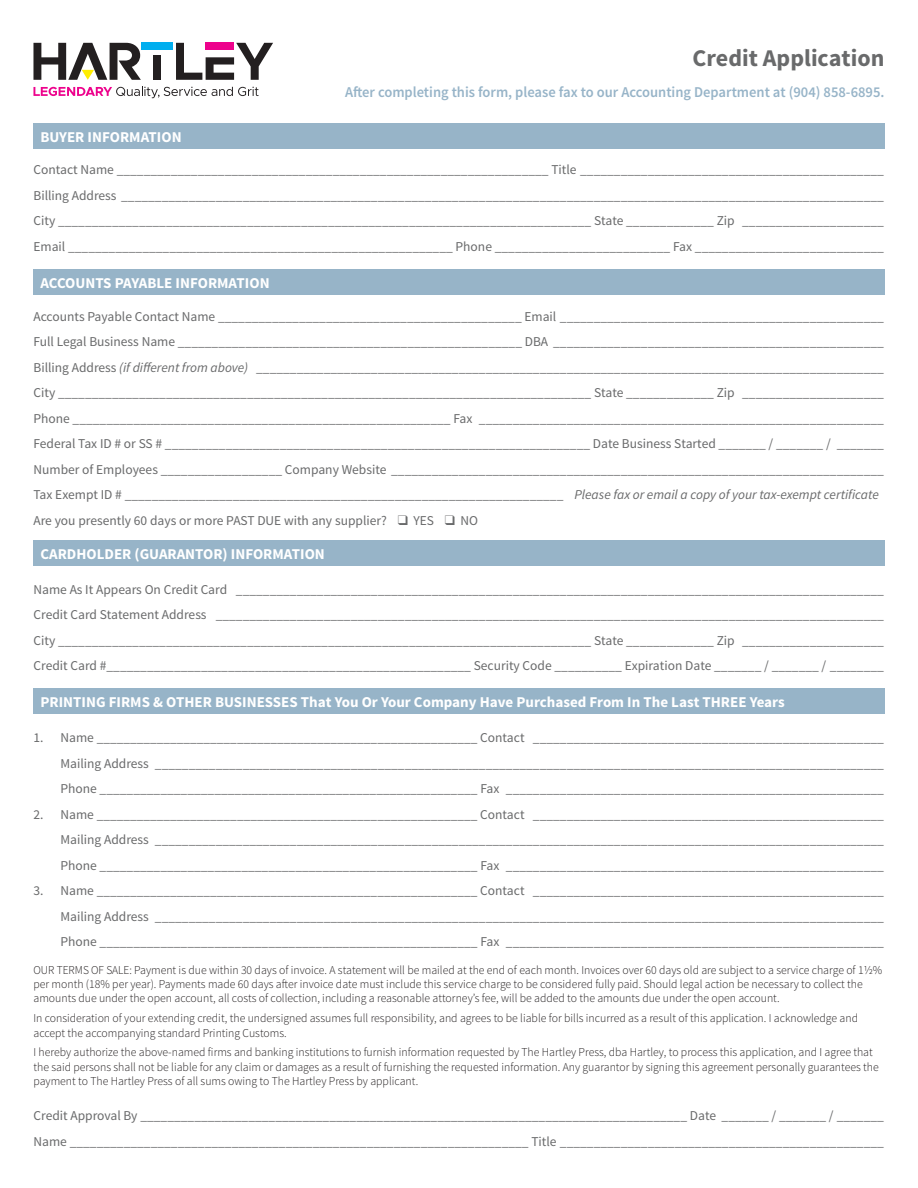
<style>
.page{position:relative;width:918px;height:1188px;background:#fff}
.page>*{position:absolute;margin:0;border:0;box-sizing:border-box;transform-origin:0 0}
.t1{font:700 24px "Source Sans Pro";color:#696a6b}
.t2{font:700 15px "Source Sans Pro";color:#fff}
.t3{font:600 15px "Source Sans Pro";color:#97b4c8}
.t4{font:13.5px "Source Sans Pro";color:#696a6b}
.t5{font:300 12px/14.4px "Source Sans Pro";color:#231f20}
.t6{font:300 12px/14.4px "Source Sans Pro";color:#231f20;scale:.96 1}
.s1{font-style:italic}
</style>
<div class="page">
<svg style="left:33px;top:87px;width:226px;height:11px"></svg>
<svg style="left:176px;top:43px;width:97px;height:37px"></svg>
<div style="left:142px;top:43px;width:31px;height:7px;background:#00aeef"></div>
<div style="left:153px;top:55px;width:8px;height:25px;background:#231f20"></div>
<svg style="left:33px;top:43px;width:108px;height:37px"></svg>
<div style="left:33px;top:123px;width:852px;height:26px;background:#97b4c8"></div>
<div style="left:33px;top:269px;width:852px;height:26px;background:#97b4c8"></div>
<div style="left:33px;top:540px;width:852px;height:26px;background:#97b4c8"></div>
<div style="left:33px;top:688px;width:852px;height:26px;background:#97b4c8"></div>
<p class="t2" style="left:40px;top:127px;width:143px">BUYER INFORMATION</p>
<p class="t1" style="left:692px;top:42px;width:194px">Credit Application</p>
<p class="t3" style="left:345px;top:82px;width:541px">After completing this form, please fax to our Accounting Department at (904) 858-6895.</p>
<p class="t4" style="left:33px;top:162px;width:852px">Contact Name ________________________________________________________________ Title _____________________________________________</p>
<p class="t4" style="left:33px;top:187px;width:852px">Billing Address _________________________________________________________________________________________________________________</p>
<p class="t4" style="left:33px;top:213px;width:852px">City _______________________________________________________________________________ State _____________ Zip _____________________</p>
<p class="t4" style="left:33px;top:238px;width:852px">Email _________________________________________________________ Phone __________________________ Fax ____________________________</p>
<p class="t2" style="left:40px;top:273px;width:231px">ACCOUNTS PAYABLE INFORMATION</p>
<p class="t4" style="left:33px;top:308px;width:852px">Accounts Payable Contact Name _____________________________________________ Email ________________________________________________</p>
<p class="t4" style="left:33px;top:333px;width:852px">Full Legal Business Name ___________________________________________________ DBA _________________________________________________</p>
<p class="t4" style="left:33px;top:359px;width:852px">Billing Address <span class="s1">(if different from above)</span> _____________________________________________________________________________________________</p>
<p class="t4" style="left:33px;top:384px;width:852px">City _______________________________________________________________________________ State _____________ Zip _____________________</p>
<p class="t4" style="left:33px;top:410px;width:852px">Phone ________________________________________________________ Fax ____________________________________________________________</p>
<p class="t4" style="left:33px;top:435px;width:852px">Federal Tax ID # or SS # _______________________________________________________________ Date Business Started _______ / _______ / _______</p>
<p class="t4" style="left:33px;top:461px;width:852px">Number of Employees __________________ Company Website _________________________________________________________________________</p>
<p class="t4" style="left:33px;top:486px;width:847px">Tax Exempt ID # _________________________________________________________________ <span class="s1">Please fax or email a copy of your tax-exempt certificate</span></p>
<p class="t4" style="left:33px;top:512px;width:446px">Are you presently 60 days or more PAST DUE with any supplier? ❑ YES ❑ NO</p>
<p class="t2" style="left:40px;top:544px;width:286px">CARDHOLDER (GUARANTOR) INFORMATION</p>
<p class="t4" style="left:33px;top:581px;width:852px">Name As It Appears On Credit Card ________________________________________________________________________________________________</p>
<p class="t4" style="left:33px;top:607px;width:852px">Credit Card Statement Address ___________________________________________________________________________________________________</p>
<p class="t4" style="left:33px;top:632px;width:852px">City _______________________________________________________________________________ State _____________ Zip _____________________</p>
<p class="t4" style="left:33px;top:658px;width:852px">Credit Card #______________________________________________________ Security Code __________ Expiration Date _______ / _______ / ________</p>
<p class="t2" style="left:40px;top:692px;width:746px">PRINTING FIRMS &amp; OTHER BUSINESSES That You Or Your Company Have Purchased From In The Last THREE Years</p>
<p class="t4" style="left:33px;top:729px;width:852px">1. Name _________________________________________________________ Contact ____________________________________________________</p>
<p class="t4" style="left:60px;top:755px;width:825px">Mailing Address ____________________________________________________________________________________________________________</p>
<p class="t4" style="left:60px;top:780px;width:825px">Phone ________________________________________________________ Fax ________________________________________________________</p>
<p class="t4" style="left:33px;top:806px;width:852px">2. Name _________________________________________________________ Contact ____________________________________________________</p>
<p class="t4" style="left:60px;top:831px;width:825px">Mailing Address ____________________________________________________________________________________________________________</p>
<p class="t4" style="left:60px;top:857px;width:825px">Phone ________________________________________________________ Fax ________________________________________________________</p>
<p class="t4" style="left:33px;top:882px;width:852px">3. Name _________________________________________________________ Contact ____________________________________________________</p>
<p class="t4" style="left:60px;top:908px;width:825px">Mailing Address ____________________________________________________________________________________________________________</p>
<p class="t4" style="left:60px;top:933px;width:825px">Phone ________________________________________________________ Fax ________________________________________________________</p>
<p class="t6" style="left:33px;top:963px;width:886px">OUR TERMS OF SALE: Payment is due within 30 days of invoice. A statement will be mailed at the end of each month. Invoices over 60 days old are subject to a service charge of 1½% per month (18% per year). Payments made 60 days after invoice date must include this service charge to be considered fully paid. Should legal action be necessary to collect the amounts due under the open account, all costs of collection, including a reasonable attorney’s fee, will be added to the amounts due under the open account.</p>
<p class="t5" style="left:33px;top:1011px;width:826px">In consideration of your extending credit, the undersigned assumes full responsibility, and agrees to be liable for bills incurred as a result of this application. I acknowledge and accept the accompanying standard Printing Customs.</p>
<p class="t5" style="left:33px;top:1045px;width:847px">I hereby authorize the above-named firms and banking institutions to furnish information requested by The Hartley Press, dba Hartley, to process this application, and I agree that the said persons shall not be liable for any claim or damages as a result of furnishing the requested information. Any guarantor by signing this agreement personally guarantees the payment to The Hartley Press of all sums owing to The Hartley Press by applicant.</p>
<p class="t4" style="left:33px;top:1107px;width:852px">Credit Approval By _________________________________________________________________________________ Date _______ / _______ / _______</p>
<p class="t4" style="left:33px;top:1133px;width:852px">Name ____________________________________________________________________ Title ________________________________________________</p>
</div>
